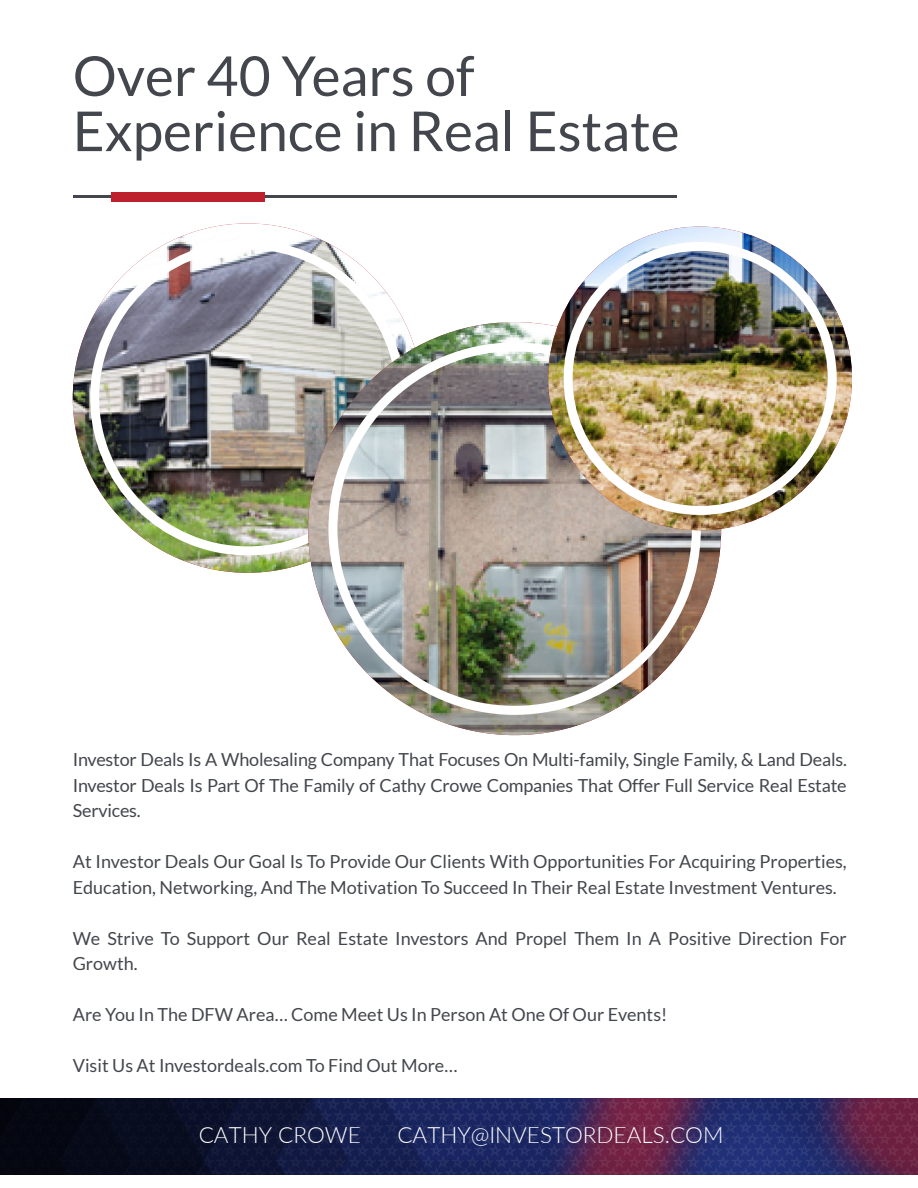
<style>
.page{position:relative;width:918px;height:1188px;background:#fff}
.page>*{position:absolute;margin:0;border:0;box-sizing:border-box;transform-origin:0 0}
.t1{font:55.2px/55.2px "Lato";color:#43464c}
.t2{font:300 22.5px "Lato";color:#fff}
.t3{font:18px/25.5px "Lato";color:#43464c}
</style>
<div class="page">
<img style="left:0;top:1098px;width:918px;height:76px">
<hr style="left:73px;top:196px;width:603px;height:2px;background:#43464c">
<div style="left:111px;top:192px;width:153px;height:9px;background:#be212e"></div>
<img style="left:73px;top:223px;width:349px;height:350px;border-radius:175px">
<div style="left:90px;top:240px;width:315px;height:315px;border:9px solid #fff;border-radius:50%"></div>
<img style="left:308px;top:322px;width:413px;height:413px;border-radius:207px">
<img style="left:548px;top:227px;width:304px;height:303px;border-radius:152px">
<div style="left:564px;top:242px;width:273px;height:273px;border:9px solid #fff;border-radius:50%"></div>
<h1 class="t1" style="left:73px;top:47px;width:608px">Over 40 Years of<br>Experience in Real Estate</h1>
<p class="t3" style="left:73px;top:747px;width:776px;text-align:justify">Investor Deals Is A Wholesaling Company That Focuses On Multi-family, Single Family, &amp; Land Deals.<br>Investor Deals Is Part Of The Family of Cathy Crowe Companies That Offer Full Service Real Estate Services.</p>
<p class="t3" style="left:73px;top:849px;width:776px">At Investor Deals Our Goal Is To Provide Our Clients With Opportunities For Acquiring Properties,<br>Education, Networking, And The Motivation To Succeed In Their Real Estate Investment Ventures.</p>
<p class="t3" style="left:73px;top:925px;width:776px">We Strive To Support Our Real Estate Investors And Propel Them In A Positive Direction For<br>Growth.</p>
<p class="t3" style="left:73px;top:1002px;width:596px">Are You In The DFW Area… Come Meet Us In Person At One Of Our Events!</p>
<p class="t3" style="left:73px;top:1053px;width:386px">Visit Us At Investordeals.com To Find Out More…</p>
<p class="t2" style="left:199px;top:1119px;width:164px">CATHY CROWE</p>
<p class="t2" style="left:397px;top:1119px;width:328px">CATHY@INVESTORDEALS.COM</p>
</div>
